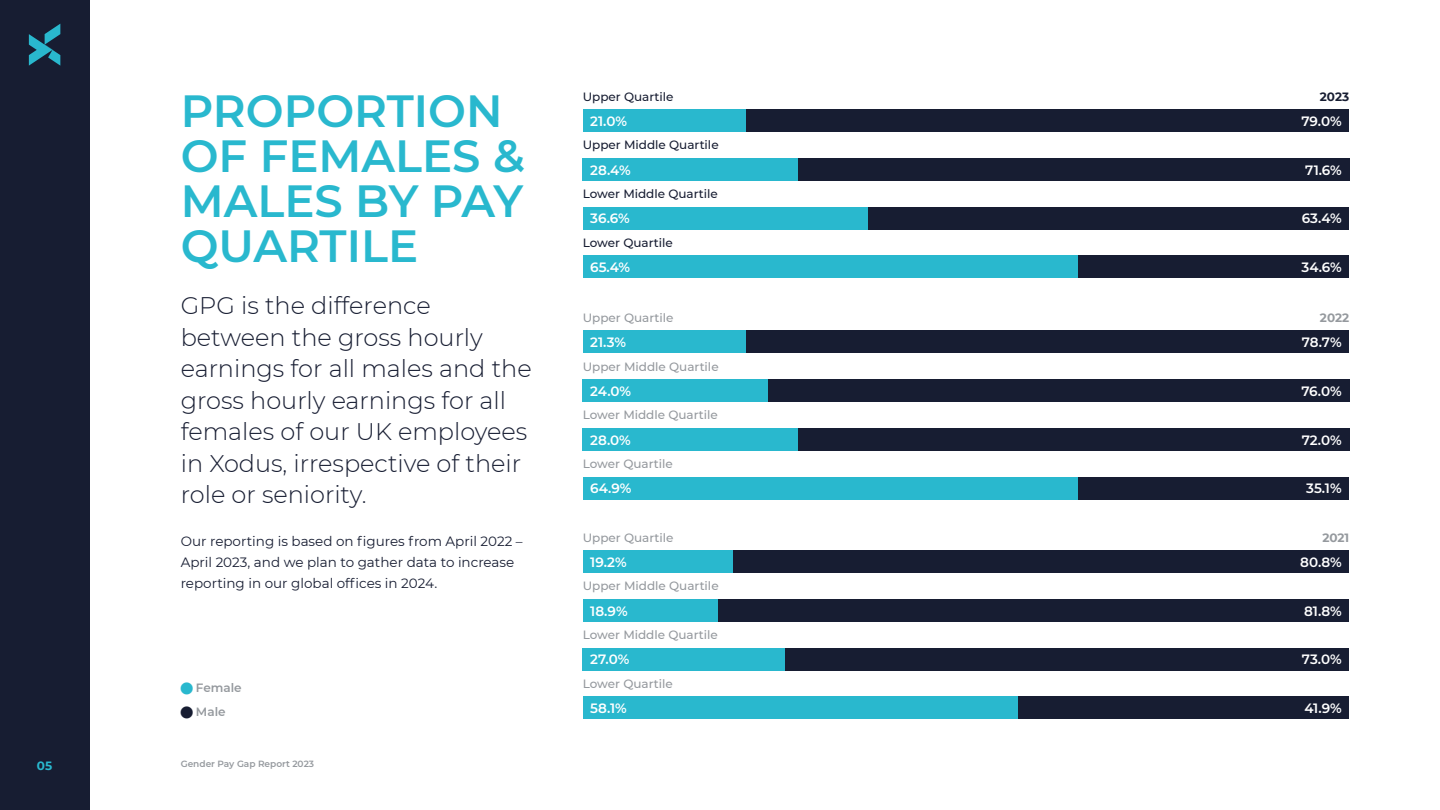
<style>
.page{position:relative;width:1440px;height:810px;background:#fff}
.page>*{position:absolute;margin:0;border:0;box-sizing:border-box;transform-origin:0 0}
.t1{font:600 45px/45px "Montserrat";color:#29b8ce}
.t2{font:300 24px/31.5px "Montserrat";color:#171d32}
.t3{font:600 13.5px "Montserrat";color:#fff}
.t4{font:13.5px/21px "Montserrat";color:#171d32}
.t5{font:500 12px "Montserrat";color:#95999e}
.t6{font:500 12px "Montserrat";color:#171d32}
.t7{font:600 12px "Montserrat";color:#95999e}
.t8{font:700 12px "Montserrat";color:#95999e}
.t9{font:700 12px "Montserrat";color:#171d32}
.t10{font:700 12px "Montserrat";color:#29b8ce}
.t11{font:600 9px "Montserrat";color:#95999e}
.s1{color:#29b8ce}
.s2{color:#171d32}
</style>
<div class="page">
<div style="left:1078px;top:477px;width:271px;height:23px;background:#171d32"></div>
<div style="left:1018px;top:697px;width:331px;height:22px;background:#171d32"></div>
<div style="left:798px;top:428px;width:551px;height:23px;background:#171d32"></div>
<div style="left:785px;top:648px;width:564px;height:22px;background:#171d32"></div>
<div style="left:768px;top:380px;width:581px;height:22px;background:#171d32"></div>
<div style="left:718px;top:599px;width:631px;height:23px;background:#171d32"></div>
<div style="left:746px;top:331px;width:603px;height:22px;background:#171d32"></div>
<div style="left:733px;top:550px;width:616px;height:23px;background:#171d32"></div>
<div style="left:798px;top:158px;width:551px;height:23px;background:#171d32"></div>
<div style="left:583px;top:158px;width:215px;height:23px;background:#29b8ce"></div>
<div style="left:0;top:0;width:89px;height:810px;background:#171d32"></div>
<svg style="left:29px;top:24px;width:31px;height:42px"></svg>
<div style="left:1078px;top:256px;width:271px;height:22px;background:#171d32"></div>
<div style="left:583px;top:256px;width:495px;height:22px;background:#29b8ce"></div>
<div style="left:868px;top:207px;width:481px;height:23px;background:#171d32"></div>
<div style="left:583px;top:207px;width:285px;height:23px;background:#29b8ce"></div>
<div style="left:746px;top:110px;width:603px;height:22px;background:#171d32"></div>
<div style="left:583px;top:110px;width:163px;height:22px;background:#29b8ce"></div>
<div style="left:583px;top:477px;width:495px;height:23px;background:#29b8ce"></div>
<div style="left:583px;top:697px;width:435px;height:22px;background:#29b8ce"></div>
<div style="left:583px;top:428px;width:215px;height:23px;background:#29b8ce"></div>
<div style="left:583px;top:648px;width:202px;height:22px;background:#29b8ce"></div>
<div style="left:583px;top:380px;width:185px;height:22px;background:#29b8ce"></div>
<div style="left:583px;top:599px;width:135px;height:23px;background:#29b8ce"></div>
<div style="left:583px;top:331px;width:163px;height:22px;background:#29b8ce"></div>
<div style="left:583px;top:550px;width:150px;height:23px;background:#29b8ce"></div>
<h1 class="t1" style="left:181px;top:86px;width:346px">PROPORTION<br>OF FEMALES &amp;<br>MALES BY PAY<br>QUARTILE</h1>
<p class="t2" style="left:181px;top:289px;width:352px">GPG is the difference between the gross hourly earnings for all males and the gross hourly earnings for all females of our UK employees in Xodus, irrespective of their role or seniority.</p>
<p class="t4" style="left:181px;top:531px;width:343px">Our reporting is based on figures from April 2022 –<br>April 2023, and we plan to gather data to increase reporting in our global offices in 2024.</p>
<p class="t7" style="left:181px;top:679px;width:63px"><span class="s1">■</span> Female</p>
<p class="t7" style="left:181px;top:703px;width:46px"><span class="s2">■</span> Male</p>
<p class="t10" style="left:37px;top:757px;width:17px">05</p>
<p class="t11" style="left:181px;top:758px;width:135px">Gender Pay Gap Report 2023</p>
<p class="t6" style="left:583px;top:88px;width:92px">Upper Quartile</p>
<p class="t9" style="left:1320px;top:88px;width:31px">2023</p>
<p class="t3" style="left:590px;top:111px;width:38px">21.0%</p>
<p class="t3" style="left:1301px;top:111px;width:42px">79.0%</p>
<p class="t3" style="left:590px;top:160px;width:42px">28.4%</p>
<p class="t3" style="left:1305px;top:160px;width:38px">71.6%</p>
<p class="t3" style="left:590px;top:209px;width:41px">36.6%</p>
<p class="t3" style="left:1302px;top:209px;width:41px">63.4%</p>
<p class="t3" style="left:590px;top:258px;width:41px">65.4%</p>
<p class="t3" style="left:1302px;top:258px;width:42px">34.6%</p>
<p class="t6" style="left:583px;top:137px;width:137px">Upper Middle Quartile</p>
<p class="t6" style="left:583px;top:186px;width:137px">Lower Middle Quartile</p>
<p class="t6" style="left:583px;top:234px;width:92px">Lower Quartile</p>
<p class="t5" style="left:583px;top:309px;width:92px">Upper Quartile</p>
<p class="t3" style="left:590px;top:333px;width:37px">21.3%</p>
<p class="t5" style="left:583px;top:358px;width:137px">Upper Middle Quartile</p>
<p class="t3" style="left:590px;top:381px;width:42px">24.0%</p>
<p class="t5" style="left:583px;top:407px;width:137px">Lower Middle Quartile</p>
<p class="t3" style="left:590px;top:430px;width:42px">28.0%</p>
<p class="t5" style="left:583px;top:456px;width:92px">Lower Quartile</p>
<p class="t3" style="left:590px;top:479px;width:43px">64.9%</p>
<p class="t5" style="left:583px;top:529px;width:92px">Upper Quartile</p>
<p class="t3" style="left:590px;top:552px;width:38px">19.2%</p>
<p class="t5" style="left:583px;top:578px;width:137px">Upper Middle Quartile</p>
<p class="t3" style="left:590px;top:601px;width:39px">18.9%</p>
<p class="t5" style="left:583px;top:627px;width:137px">Lower Middle Quartile</p>
<p class="t3" style="left:590px;top:650px;width:41px">27.0%</p>
<p class="t5" style="left:583px;top:675px;width:92px">Lower Quartile</p>
<p class="t3" style="left:590px;top:699px;width:38px">58.1%</p>
<p class="t8" style="left:1320px;top:309px;width:31px">2022</p>
<p class="t3" style="left:1302px;top:333px;width:41px">78.7%</p>
<p class="t3" style="left:1301px;top:381px;width:42px">76.0%</p>
<p class="t3" style="left:1302px;top:430px;width:42px">72.0%</p>
<p class="t3" style="left:1306px;top:479px;width:37px">35.1%</p>
<p class="t8" style="left:1322px;top:529px;width:28px">2021</p>
<p class="t3" style="left:1300px;top:552px;width:43px">80.8%</p>
<p class="t3" style="left:1304px;top:601px;width:39px">81.8%</p>
<p class="t3" style="left:1302px;top:650px;width:41px">73.0%</p>
<p class="t3" style="left:1304px;top:699px;width:39px">41.9%</p>
</div>
